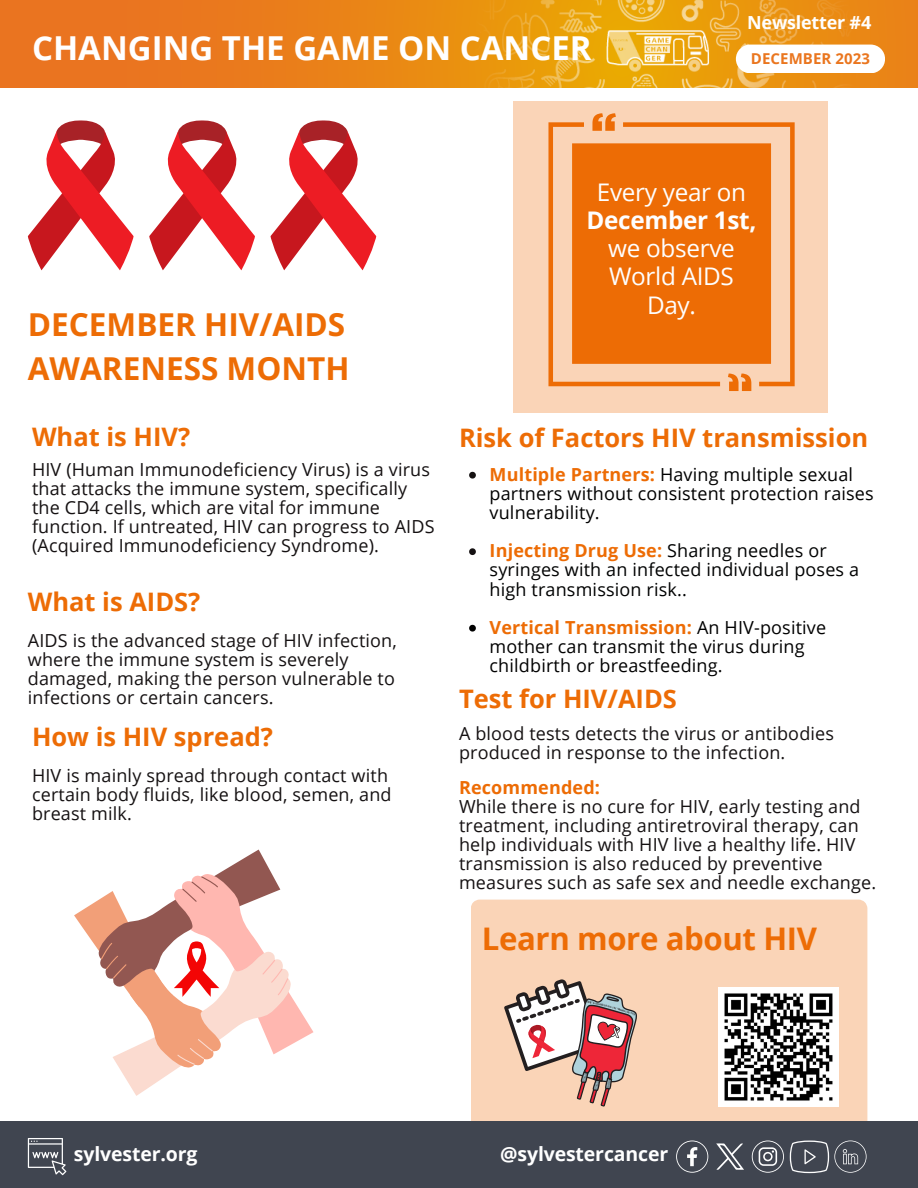
<style>
.page{position:relative;width:918px;height:1188px;background:#fff}
.page>*{position:absolute;margin:0;border:0;box-sizing:border-box;transform-origin:0 0}
.t1{font:700 33px "Open Sans";color:#fff}
.t2{font:700 31.5px/43.8px "Open Sans";color:#ed6c05}
.t3{font:700 31.2px "Open Sans";letter-spacing:-.01em;color:#ed6c05}
.t4{font:700 25.5px "Open Sans";color:#ed6c05}
.t5{font:24.3px/28.2px "Open Sans";letter-spacing:-.01em;color:#fefefe;text-align:center}
.t6{font:700 19.5px "Open Sans";letter-spacing:-.005em;color:#fff}
.t7{font:18px/19.2px "Open Sans";letter-spacing:.01em;color:#151112}
.t8{font:18px/19.2px "Open Sans";letter-spacing:.01em;color:#000}
.t9{font:18px/19.2px "Open Sans";letter-spacing:.01em;color:#010202}
.t10{font:700 18px "Open Sans";letter-spacing:-.01em;color:#fff}
.t11{font:700 15px "Open Sans";letter-spacing:.005em;color:#ea761f}
.s1{font-weight:700}
.s2{font-weight:700;color:#ed6c05}
</style>
<div class="page">
<div style="left:471px;top:900px;width:396px;height:221px;background:#fad4b7"></div>
<div style="left:0;top:1121px;width:918px;height:67px;background:#404550"></div>
<svg style="left:752px;top:1141px;width:32px;height:32px"></svg>
<svg style="left:676px;top:1141px;width:32px;height:32px"></svg>
<svg style="left:790px;top:1141px;width:77px;height:32px"></svg>
<svg style="left:28px;top:1138px;width:38px;height:37px"></svg>
<div style="left:513px;top:101px;width:315px;height:311px;background:#fad4b7"></div>
<img style="left:0;top:0;width:918px;height:88px">
<svg style="left:716px;top:1143px;width:28px;height:27px"></svg>
<svg style="left:548px;top:113px;width:247px;height:278px;fill:#ed6c05"></svg>
<svg style="left:28px;top:120px;width:106px;height:150px"></svg>
<svg style="left:149px;top:120px;width:106px;height:150px"></svg>
<svg style="left:271px;top:120px;width:105px;height:150px"></svg>
<svg style="left:74px;top:850px;width:240px;height:246px"></svg>
<div style="left:736px;top:45px;width:149px;height:28px;background:#fff;border-radius:14px"></div>
<img style="left:719px;top:988px;width:119px;height:119px">
<svg style="left:504px;top:979px;width:134px;height:128px"></svg>
<svg style="left:469px;top:472px;width:7px;height:7px"></svg>
<svg style="left:469px;top:548px;width:7px;height:7px"></svg>
<svg style="left:469px;top:625px;width:7px;height:7px"></svg>
<p class="t1" style="left:32px;top:24px;width:561px">CHANGING THE GAME ON CANCER</p>
<h4 class="t10" style="left:747px;top:10px;width:126px">Newsletter #4</h4>
<p class="t11" style="left:751px;top:48px;width:121px">DECEMBER 2023</p>
<p class="t2" style="left:28px;top:302px;width:323px">DECEMBER HIV/AIDS<br>AWARENESS MONTH</p>
<h3 class="t4" style="left:32px;top:419px;width:160px">What is HIV?</h3>
<h1 class="t7" style="left:32px;top:459px;width:404px">HIV (Human Immunodeficiency Virus) is a virus that attacks the immune system, specifically the CD4 cells, which are vital for immune function. If untreated, HIV can progress to AIDS (Acquired Immunodeficiency Syndrome).</h1>
<h3 class="t4" style="left:28px;top:584px;width:174px">What is AIDS?</h3>
<h3 class="t7" style="left:28px;top:630px;width:371px">AIDS is the advanced stage of HIV infection, where the immune system is severely damaged, making the person vulnerable to infections or certain cancers.</h3>
<h6 class="t5" style="left:587px;top:178px;width:172px">Every year on<br><span class="s1">December 1st, </span>we observe<br>World AIDS<br>Day.</h6>
<h3 class="t4" style="left:459px;top:420px;width:411px">Risk of Factors HIV transmission</h3>
<h6 class="t8" style="left:490px;top:464px;width:386px"><span class="s2">Multiple Partners:</span> Having multiple sexual partners without consistent protection raises vulnerability.</h6>
<h6 class="t9" style="left:490px;top:541px;width:371px"><span class="s2">Injecting Drug Use:</span> Sharing needles or syringes with an infected individual poses a high transmission risk..</h6>
<h6 class="t8" style="left:490px;top:617px;width:338px"><span class="s2">Vertical Transmission:</span> An HIV-positive mother can transmit the virus during childbirth or breastfeeding.</h6>
<h6 class="t4" style="left:459px;top:680px;width:219px">Test for HIV/AIDS</h6>
<h6 class="t4" style="left:32px;top:719px;width:243px">How is HIV spread?</h6>
<h6 class="t7" style="left:459px;top:724px;width:377px">A blood tests detects the virus or antibodies produced in response to the infection.</h6>
<h3 class="t7" style="left:32px;top:765px;width:361px">HIV is mainly spread through contact with certain body fluids, like blood, semen, and breast milk.</h3>
<h5 class="t7" style="left:459px;top:777px;width:419px"><span class="s2">Recommended:<br></span>While there is no cure for HIV, early testing and treatment, including antiretroviral therapy, can help individuals with HIV live a healthy life. HIV transmission is also reduced by preventive measures such as safe sex and needle exchange.</h5>
<h1 class="t3" style="left:482px;top:917px;width:337px">Learn more about HIV</h1>
<p class="t6" style="left:74px;top:1140px;width:125px">sylvester.org</p>
<p class="t6" style="left:500px;top:1140px;width:169px">@sylvestercancer</p>
</div>
